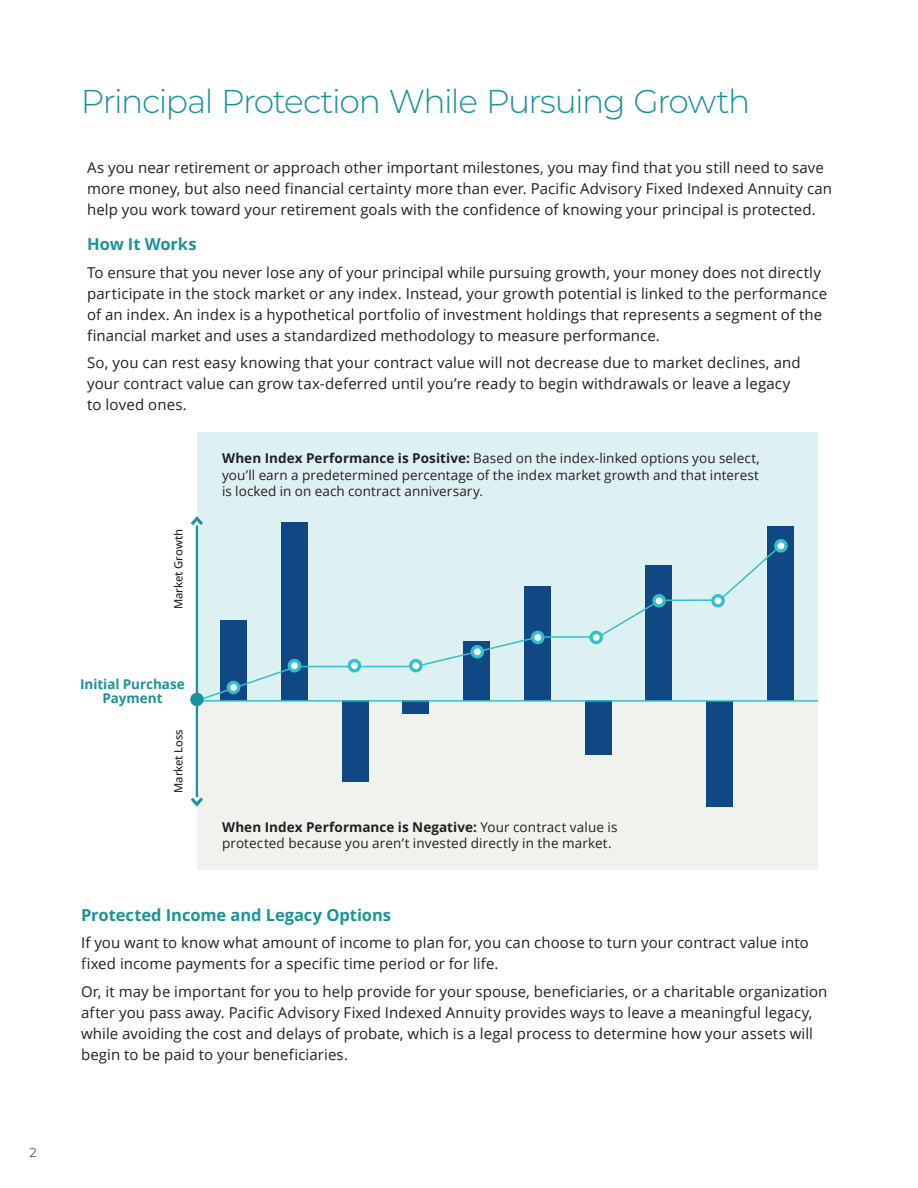
<style>
.page{position:relative;width:918px;height:1188px;background:#fff}
.page>*{position:absolute;margin:0;border:0;box-sizing:border-box;transform-origin:0 0}
.t1{font:300 33px "Montserrat";letter-spacing:-.045em;color:#1a939b}
.t2{font:700 16.5px "Open Sans";letter-spacing:-.005em;color:#1a939b}
.t3{font:15px/21px "Open Sans";letter-spacing:.005em;color:#231f20}
.t4{font:13.5px/16.5px "Open Sans";letter-spacing:.01em;color:#231f20}
.t5{font:700 13.5px/14.2px "Open Sans";color:#1a939b;text-align:center}
.t6{font:300 12.75px "Montserrat";color:#231f20}
.t7{font:500 11.25px "Open Sans";letter-spacing:-.01em;color:#231f20}
.s1{font-weight:700}
</style>
<div class="page">
<div style="left:197px;top:700px;width:621px;height:170px;background:#f0f2ee"></div>
<div style="left:197px;top:432px;width:621px;height:268px;background:#ddf1f3"></div>
<div style="left:220px;top:620px;width:27px;height:80px;background:#104885"></div>
<div style="left:281px;top:522px;width:27px;height:178px;background:#104885"></div>
<div style="left:767px;top:526px;width:27px;height:175px;background:#104885"></div>
<div style="left:342px;top:701px;width:27px;height:81px;background:#104885"></div>
<div style="left:402px;top:701px;width:27px;height:13px;background:#104885"></div>
<div style="left:463px;top:641px;width:27px;height:60px;background:#104885"></div>
<div style="left:524px;top:586px;width:27px;height:115px;background:#104885"></div>
<div style="left:706px;top:701px;width:27px;height:106px;background:#104885"></div>
<div style="left:645px;top:565px;width:27px;height:136px;background:#104885"></div>
<div style="left:585px;top:701px;width:27px;height:54px;background:#104885"></div>
<hr style="left:196px;top:526px;width:2px;height:271px;background:#1a939b">
<svg style="left:195px;top:665px;width:103px;height:34px"></svg>
<hr style="left:297px;top:666px;width:118px;height:1px;background:#32c0cb">
<svg style="left:415px;top:549px;width:361px;height:117px"></svg>
<svg style="left:190px;top:516px;width:13px;height:13px"></svg>
<svg style="left:190px;top:794px;width:13px;height:13px"></svg>
<hr style="left:199px;top:700px;width:618px;height:2px;background:#32c0cb">
<svg style="left:288px;top:659px;width:13px;height:13px"></svg>
<div style="left:291px;top:662px;width:7px;height:7px;background:#fff;border-radius:50%"></div>
<svg style="left:227px;top:681px;width:13px;height:13px"></svg>
<div style="left:230px;top:684px;width:7px;height:7px;background:#fff;border-radius:50%"></div>
<svg style="left:348px;top:659px;width:13px;height:13px"></svg>
<div style="left:351px;top:662px;width:7px;height:7px;background:#fff;border-radius:50%"></div>
<div style="left:409px;top:659px;width:14px;height:13px;background:#32c0cb;border-radius:50%"></div>
<div style="left:412px;top:662px;width:7px;height:7px;background:#fff;border-radius:50%"></div>
<svg style="left:471px;top:645px;width:13px;height:14px"></svg>
<div style="left:474px;top:648px;width:7px;height:7px;background:#fff;border-radius:50%"></div>
<svg style="left:531px;top:631px;width:14px;height:13px"></svg>
<div style="left:534px;top:634px;width:7px;height:7px;background:#fff;border-radius:50%"></div>
<svg style="left:589px;top:631px;width:14px;height:13px"></svg>
<div style="left:593px;top:634px;width:7px;height:7px;background:#fff;border-radius:50%"></div>
<svg style="left:652px;top:594px;width:14px;height:14px"></svg>
<div style="left:656px;top:597px;width:7px;height:7px;background:#fff;border-radius:50%"></div>
<svg style="left:711px;top:594px;width:14px;height:14px"></svg>
<div style="left:715px;top:597px;width:6px;height:7px;background:#fff;border-radius:50%"></div>
<svg style="left:774px;top:539px;width:14px;height:14px"></svg>
<div style="left:778px;top:542px;width:6px;height:7px;background:#fff;border-radius:50%"></div>
<div style="left:190px;top:693px;width:14px;height:13px;background:#1a939b;border-radius:50%"></div>
<p class="t6" style="left:29px;top:1144px;width:9px">2</p>
<h1 class="t1" style="left:81px;top:79px;width:671px">Principal Protection While Pursuing Growth</h1>
<p class="t3" style="left:87px;top:157px;width:747px">As you near retirement or approach other important milestones, you may find that you still need to save more money, but also need financial certainty more than ever. Pacific Advisory Fixed Indexed Annuity can help you work toward your retirement goals with the confidence of knowing your principal is protected.</p>
<p class="t2" style="left:87px;top:233px;width:111px">How It Works</p>
<p class="t3" style="left:87px;top:261px;width:742px">To ensure that you never lose any of your principal while pursuing growth, your money does not directly participate in the stock market or any index. Instead, your growth potential is linked to the performance of an index. An index is a hypothetical portfolio of investment holdings that represents a segment of the financial market and uses a standardized methodology to measure performance.</p>
<p class="t3" style="left:87px;top:352px;width:715px">So, you can rest easy knowing that your contract value will not decrease due to market declines, and your contract value can grow tax-deferred until you’re ready to begin withdrawals or leave a legacy to loved ones.</p>
<p class="t7" style="left:171px;top:609px;width:81px;rotate:-90deg">Market Growth</p>
<p class="t5" style="left:80px;top:676px;width:106px">Initial Purchase<br>Payment</p>
<p class="t7" style="left:171px;top:793px;width:65px;rotate:-90deg">Market Loss</p>
<p class="t4" style="left:222px;top:450px;width:539px;text-align:justify"><span class="s1">When Index Performance is Positive:</span> Based on the index-linked options you select, you’ll earn a predetermined percentage of the index market growth and that interest is locked in on each contract anniversary.</p>
<p class="t4" style="left:222px;top:818px;width:397px"><span class="s1">When Index Performance is Negative:</span> Your contract value is protected because you aren’t invested directly in the market.</p>
<p class="t2" style="left:81px;top:903px;width:312px">Protected Income and Legacy Options</p>
<p class="t3" style="left:81px;top:932px;width:729px">If you want to know what amount of income to plan for, you can choose to turn your contract value into fixed income payments for a specific time period or for life.</p>
<p class="t3" style="left:81px;top:981px;width:748px">Or, it may be important for you to help provide for your spouse, beneficiaries, or a charitable organization after you pass away. Pacific Advisory Fixed Indexed Annuity provides ways to leave a meaningful legacy, while avoiding the cost and delays of probate, which is a legal process to determine how your assets will begin to be paid to your beneficiaries.</p>
</div>
